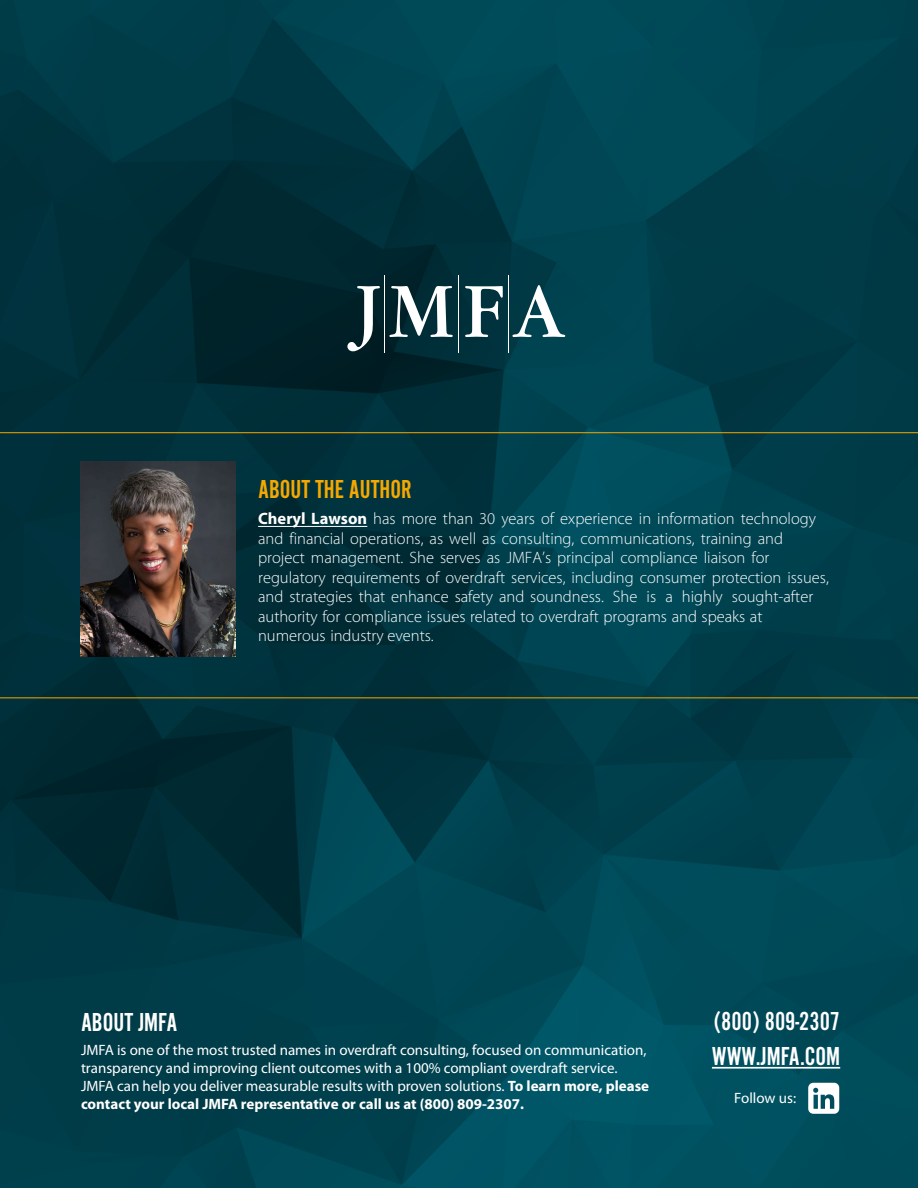
<style>
.page{position:relative;width:918px;height:1188px;background:#fff}
.page>*{position:absolute;margin:0;border:0;box-sizing:border-box;transform-origin:0 0}
.t1{font:27px/35.2px "Alternate Got No 2 D";color:#fff}
.t2{font:27px "Alternate Got No 2 D";color:#f5a800}
.t3{font:300 16.5px/19.5px "Myriad Pro";color:#fff}
.t4{font:15px/18px "Myriad Pro";color:#fff}
.s1{font-weight:700}
</style>
<div class="page">
<img style="left:0;top:0;width:918px;height:1188px">
<svg style="left:347px;top:286px;width:33px;height:65px"></svg>
<svg style="left:389px;top:286px;width:64px;height:51px"></svg>
<svg style="left:465px;top:286px;width:38px;height:51px"></svg>
<svg style="left:512px;top:285px;width:53px;height:52px"></svg>
<hr style="left:384px;top:275px;width:1px;height:78px;background:#fff">
<hr style="left:458px;top:275px;width:1px;height:78px;background:#fff">
<hr style="left:508px;top:275px;width:1px;height:78px;background:#fff">
<hr style="left:712px;top:1067px;width:128px;height:2px;background:#fff">
<svg style="left:808px;top:1083px;width:31px;height:31px"></svg>
<svg style="left:0;top:432px;width:918px;height:266px;background:#023a45"></svg>
<img style="left:80px;top:462px;width:155px;height:194px">
<h1 class="t2" style="left:258px;top:475px;width:155px">ABOUT THE AUTHOR</h1>
<p class="t3" style="left:258px;top:509px;width:572px"><span class="s1">Cheryl Lawson</span> has more than 30 years of experience in information technology and financial operations, as well as consulting, communications, training and project management. She serves as JMFA’s principal compliance liaison for regulatory requirements of overdraft services, including consumer protection issues, and strategies that enhance safety and soundness. She is a highly sought-after authority for compliance issues related to overdraft programs and speaks at numerous industry events.</p>
<h1 class="t1" style="left:81px;top:1004px;width:98px">ABOUT JMFA</h1>
<p class="t4" style="left:81px;top:1042px;width:570px">JMFA is one of the most trusted names in overdraft consulting, focused on communication, transparency and improving client outcomes with a 100% compliant overdraft service.<br>JMFA can help you deliver measurable results with proven solutions. <span class="s1">To learn more, please contact your local JMFA representative or call us at (800) 809-2307.</span></p>
<h1 class="t1" style="left:712px;top:1003px;width:130px">(800) 809-2307<br>WWW.JMFA.COM</h1>
<p class="t4" style="left:734px;top:1089px;width:63px">Follow us:</p>
</div>
